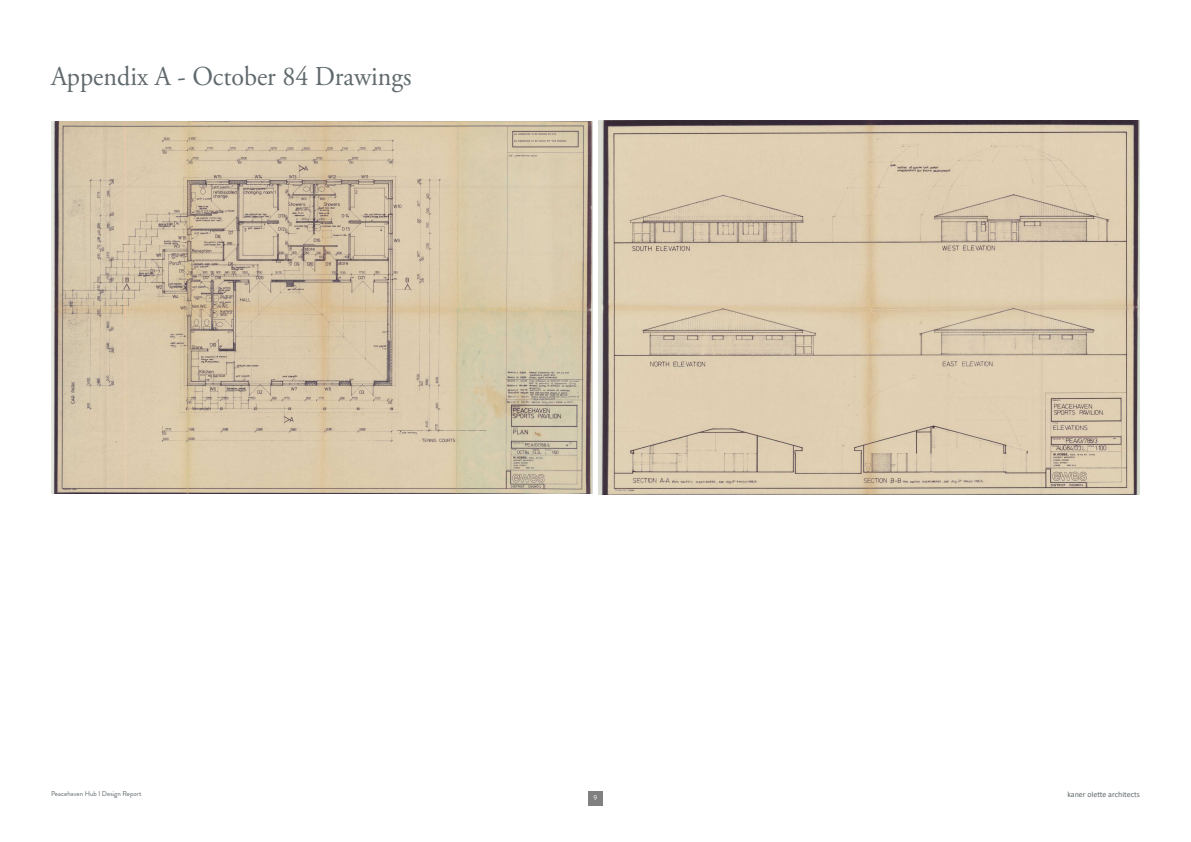
<style>
.page{position:relative;width:1191px;height:842px;background:#fff}
.page>*{position:absolute;margin:0;border:0;box-sizing:border-box;transform-origin:0 0}
.KO_2021_Heading{font:27.3px "Adobe Garamond Pro";color:#60696d;scale:.95 1}
.t1{font:8px "Calibri";color:#60696d}
.t2{font:7px "Brandon Grotesque";color:#60696d}
.t3{font:7px "Brandon Grotesque";color:#fff}
</style>
<div class="page">
<div style="left:588px;top:791px;width:14px;height:14px;background:#808080"></div>
<img style="left:51px;top:121px;width:541px;height:373px">
<img style="left:598px;top:121px;width:542px;height:373px">
<p class="KO_2021_Heading" style="left:51px;top:60px;width:381px">Appendix A - October 84 Drawings</p>
<p class="t2" style="left:51px;top:789px;width:92px">Peacehaven Hub I Design Report</p>
<p class="t3" style="left:593px;top:793px;width:5px">9</p>
<p class="t1" style="left:1067px;top:789px;width:74px">kaner olette architects</p>
</div>
